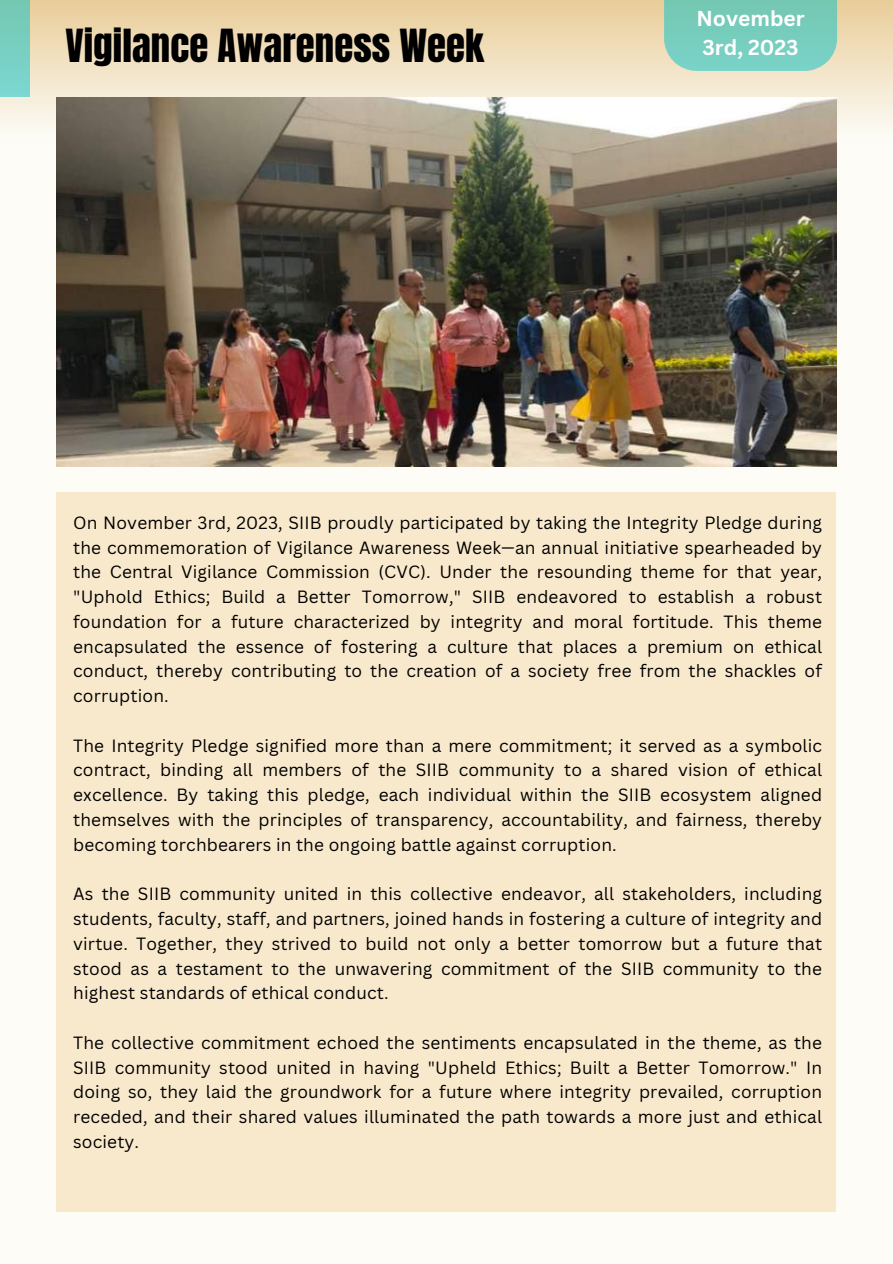
<style>
.page{position:relative;width:893px;height:1264px;background:#fff}
.page>*{position:absolute;margin:0;border:0;box-sizing:border-box;transform-origin:0 0}
.t1{font:38.85px "Anton";color:#000}
.t2{font:700 21px/29.2px "Canva Sans";color:#fff}
.t3{font:17.25px/24.8px "Canva Sans";letter-spacing:.01em;color:#000;text-align:justify}
</style>
<div class="page">
<div style="left:0;top:0;width:892px;height:1263px;background:#fdfcf7"></div>
<div style="left:56px;top:492px;width:780px;height:719px;background:#f9e9cc"></div>
<div style="left:1px;top:0;width:891px;height:162px;background:linear-gradient(to bottom,#e9ce9b,#fff)"></div>
<div style="left:0;top:0;width:30px;height:97px;background:linear-gradient(to bottom,#74c7b1,#7bd7d2)"></div>
<svg style="left:664px;top:0;width:173px;height:71px;background:#7bcdbd"></svg>
<img style="left:56px;top:97px;width:780px;height:369px">
<h1 class="t1" style="left:65px;top:18px;width:420px">Vigilance Awareness Week</h1>
<p class="t2" style="left:696px;top:3px;width:110px">November<br>3rd, 2023</p>
<p class="t3" style="left:73px;top:510px;width:750px">On November 3rd, 2023, SIIB proudly participated by taking the Integrity Pledge during the commemoration of Vigilance Awareness Week—an annual initiative spearheaded by the Central Vigilance Commission (CVC). Under the resounding theme for that year, "Uphold Ethics; Build a Better Tomorrow," SIIB endeavored to establish a robust foundation for a future characterized by integrity and moral fortitude. This theme encapsulated the essence of fostering a culture that places a premium on ethical conduct, thereby contributing to the creation of a society free from the shackles of corruption.</p>
<p class="t3" style="left:73px;top:732px;width:750px">The Integrity Pledge signified more than a mere commitment; it served as a symbolic contract, binding all members of the SIIB community to a shared vision of ethical excellence. By taking this pledge, each individual within the SIIB ecosystem aligned themselves with the principles of transparency, accountability, and fairness, thereby becoming torchbearers in the ongoing battle against corruption.</p>
<p class="t3" style="left:73px;top:881px;width:750px">As the SIIB community united in this collective endeavor, all stakeholders, including students, faculty, staff, and partners, joined hands in fostering a culture of integrity and virtue. Together, they strived to build not only a better tomorrow but a future that stood as a testament to the unwavering commitment of the SIIB community to the highest standards of ethical conduct.</p>
<p class="t3" style="left:73px;top:1029px;width:750px">The collective commitment echoed the sentiments encapsulated in the theme, as the SIIB community stood united in having "Upheld Ethics; Built a Better Tomorrow." In doing so, they laid the groundwork for a future where integrity prevailed, corruption receded, and their shared values illuminated the path towards a more just and ethical society.</p>
</div>
